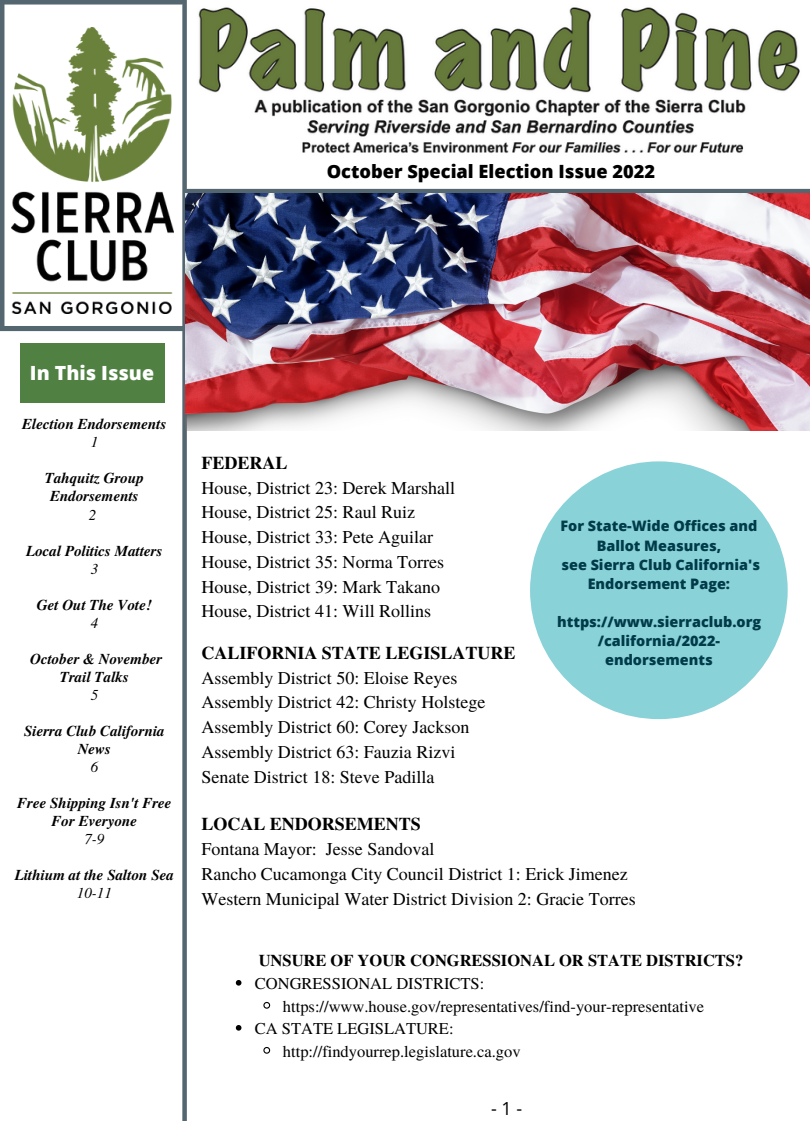
<style>
.page{position:relative;width:810px;height:1121px;background:#fff}
.page>*{position:absolute;margin:0;border:0;box-sizing:border-box;transform-origin:0 0}
.t1{font:800 19.5px "Open Sans";color:#fff}
.t2{font:800 18.3px "Open Sans";color:#000}
.t3{font:18px/24.8px "Te X Gyre Termes";color:#000}
.t4{font:700 18px "Te X Gyre Termes";color:#000}
.t5{font:18px "Open Sans";color:#000}
.t6{font:16.5px "Te X Gyre Termes";color:#000}
.t7{font:700 16.5px "Te X Gyre Termes";color:#000}
.t8{font:italic 700 15px/18px "Te X Gyre Termes";color:#000;text-align:center}
.t9{font:italic 15px "Te X Gyre Termes";color:#000}
.t10{font:800 14.4px/19.2px "Open Sans";color:#003b4a;text-align:center}
</style>
<div class="page">
<img style="left:11px;top:27px;width:162px;height:286px">
<div style="left:182px;top:2px;width:5px;height:1118px;background:#54666f"></div>
<div style="left:0;top:326px;width:185px;height:5px;background:#54666f"></div>
<img style="left:198px;top:7px;width:602px;height:147px">
<hr style="left:187px;top:189px;width:623px;height:4px;background:#54666f">
<hr style="left:0;top:0;width:4px;height:326px;background:#54666f">
<hr style="left:0;top:0;width:182px;height:4px;background:#54666f">
<div style="left:20px;top:343px;width:144px;height:59px;background:#508142"></div>
<img style="left:186px;top:193px;width:624px;height:238px">
<div style="left:530px;top:461px;width:258px;height:258px;background:#89d2d8;border-radius:50%"></div>
<svg style="left:236px;top:980px;width:5px;height:5px"></svg>
<svg style="left:263px;top:1001px;width:8px;height:8px"></svg>
<svg style="left:236px;top:1025px;width:5px;height:5px"></svg>
<svg style="left:263px;top:1047px;width:8px;height:7px"></svg>
<p class="t2" style="left:327px;top:158px;width:330px">October Special Election Issue 2022</p>
<p class="t1" style="left:30px;top:359px;width:126px">In This Issue</p>
<p class="t8" style="left:22px;top:415px;width:146px">Election Endorsements</p>
<p class="t9" style="left:91px;top:431px;width:9px">1</p>
<p class="t8" style="left:45px;top:469px;width:101px">Tahquitz Group<br>Endorsements</p>
<p class="t9" style="left:89px;top:503px;width:9px">2</p>
<p class="t8" style="left:26px;top:541px;width:138px">Local Politics Matters</p>
<p class="t9" style="left:91px;top:557px;width:9px">3</p>
<p class="t8" style="left:37px;top:595px;width:117px">Get Out The Vote!</p>
<p class="t9" style="left:91px;top:611px;width:9px">4</p>
<p class="t8" style="left:30px;top:649px;width:134px">October &amp; November<br>Trail Talks</p>
<p class="t9" style="left:91px;top:683px;width:9px">5</p>
<p class="t8" style="left:24px;top:721px;width:142px">Sierra Club California<br>News</p>
<p class="t9" style="left:91px;top:755px;width:9px">6</p>
<p class="t8" style="left:17px;top:793px;width:156px">Free Shipping Isn't Free<br>For Everyone</p>
<p class="t9" style="left:84px;top:827px;width:22px">7-9</p>
<p class="t8" style="left:15px;top:865px;width:161px">Lithium at the Salton Sea</p>
<p class="t9" style="left:77px;top:881px;width:37px">10-11</p>
<p class="t4" style="left:201px;top:448px;width:88px">FEDERAL</p>
<p class="t3" style="left:201px;top:474px;width:255px">House, District 23: Derek Marshall<br>House, District 25: Raul Ruiz<br>House, District 33: Pete Aguilar<br>House, District 35: Norma Torres<br>House, District 39: Mark Takano<br>House, District 41: Will Rollins</p>
<p class="t4" style="left:201px;top:638px;width:316px">CALIFORNIA STATE LEGISLATURE</p>
<p class="t3" style="left:201px;top:664px;width:286px">Assembly District 50: Eloise Reyes Assembly District 42: Christy Holstege Assembly District 60: Corey Jackson Assembly District 63: Fauzia Rizvi Senate District 18: Steve Padilla</p>
<p class="t10" style="left:560px;top:516px;width:201px">For State-Wide Offices and<br>Ballot Measures,<br>see Sierra Club California's<br>Endorsement Page:</p>
<p class="t10" style="left:557px;top:612px;width:206px">https://www.sierraclub.org /california/2022- endorsements</p>
<p class="t4" style="left:201px;top:810px;width:221px">LOCAL ENDORSEMENTS</p>
<p class="t3" style="left:201px;top:835px;width:436px">Fontana Mayor: Jesse Sandoval<br>Rancho Cucamonga City Council District 1: Erick Jimenez<br>Western Municipal Water District Division 2: Gracie Torres</p>
<p class="t7" style="left:259px;top:948px;width:486px">UNSURE OF YOUR CONGRESSIONAL OR STATE DISTRICTS?</p>
<p class="t6" style="left:255px;top:971px;width:231px">CONGRESSIONAL DISTRICTS:</p>
<p class="t6" style="left:283px;top:994px;width:423px">https://www.house.gov/representatives/find-your-representative</p>
<p class="t6" style="left:255px;top:1016px;width:200px">CA STATE LEGISLATURE:</p>
<p class="t6" style="left:283px;top:1039px;width:239px">http://findyourrep.legislature.ca.gov</p>
<p class="t5" style="left:491px;top:1095px;width:33px">- 1 -</p>
</div>
